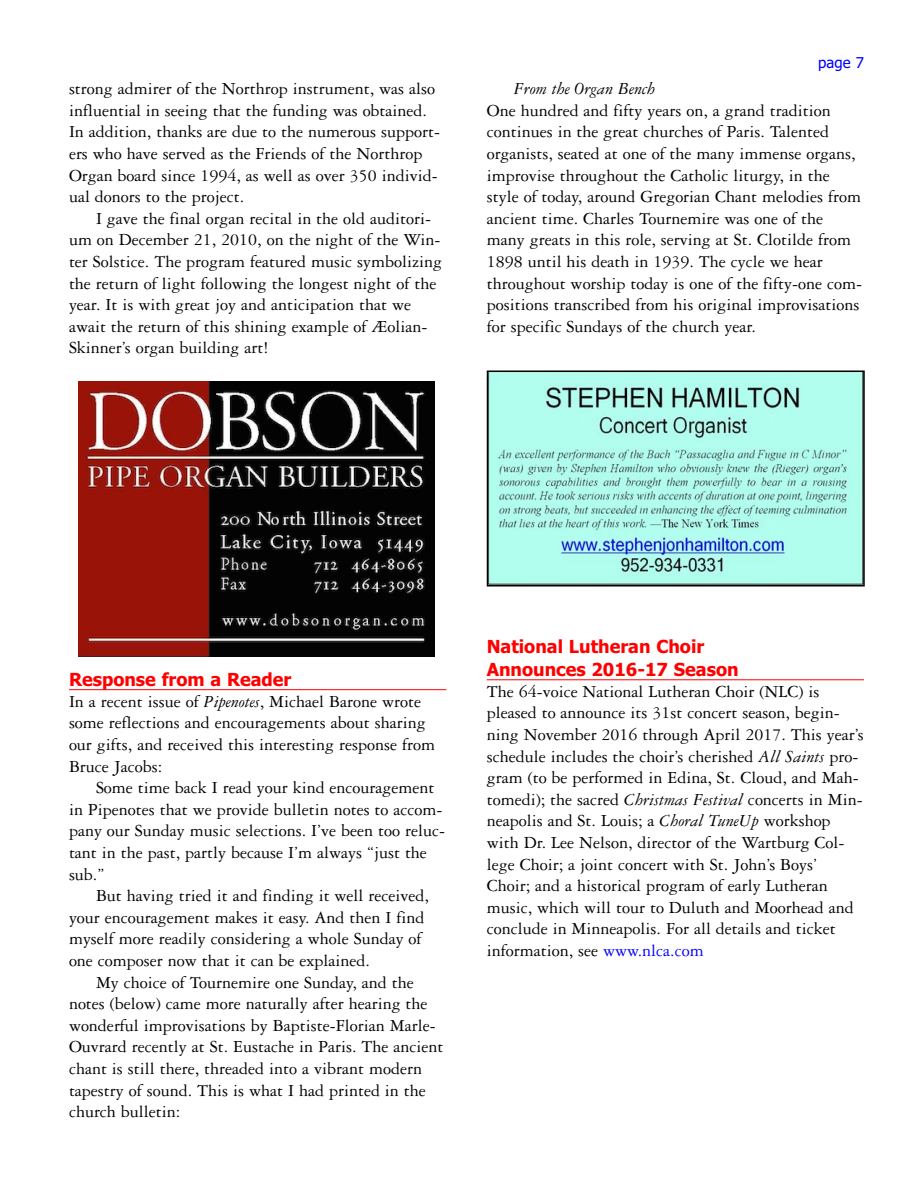
<style>
.page{position:relative;width:918px;height:1188px;background:#fff}
.page>*{position:absolute;margin:0;border:0;box-sizing:border-box;transform-origin:0 0}
.t1{font:18px/21.6px "Garamond Three";color:#000}
.t2{font:700 18px/22.5px "Tahoma";color:#f00}
.t3{font:italic 18px "Garamond Three";color:#000}
.t4{font:15px "Tahoma";color:#00f}
.s1{font-style:italic}
.s2{color:#00f}
</style>
<div class="page">
<hr style="left:69px;top:689px;width:377px;height:1px;background:#f00">
<hr style="left:487px;top:679px;width:377px;height:1px;background:#f00">
<img style="left:78px;top:381px;width:357px;height:276px">
<img style="left:490px;top:373px;width:372px;height:210px">
<div style="left:487px;top:370px;width:378px;height:216px;border:2px solid #000"></div>
<p class="t1" style="left:69px;top:80px;width:373px">strong admirer of the Northrop instrument, was also influential in seeing that the funding was obtained.<br>In addition, thanks are due to the numerous support&shy;ers who have served as the Friends of the Northrop Organ board since 1994, as well as over 350 individ&shy;ual donors to the project.</p>
<p class="t1" style="left:69px;top:209px;width:375px;text-indent:27px">I gave the final organ recital in the old auditori&shy;um on December 21, 2010, on the night of the Win&shy;ter Solstice. The program featured music symbolizing the return of light following the longest night of the year. It is with great joy and anticipation that we await the return of this shining example of Æolian-Skinner’s organ building art!</p>
<p class="t4" style="left:818px;top:55px;width:47px">page 7</p>
<p class="t3" style="left:514px;top:82px;width:143px">From the Organ Bench</p>
<p class="t1" style="left:487px;top:101px;width:377px">One hundred and fifty years on, a grand tradition continues in the great churches of Paris. Talented organists, seated at one of the many immense organs, improvise throughout the Catholic liturgy, in the style of today, around Gregorian Chant melodies from ancient time. Charles Tournemire was one of the many greats in this role, serving at St. Clotilde from 1898 until his death in 1939. The cycle we hear throughout worship today is one of the fifty-one com&shy;positions transcribed from his original improvisations for specific Sundays of the church year.</p>
<p class="t2" style="left:69px;top:669px;width:224px">Response from a Reader</p>
<p class="t1" style="left:69px;top:692px;width:368px">In a recent issue of <span class="s1">Pipenotes</span>, Michael Barone wrote some reflections and encouragements about sharing our gifts, and received this interesting response from Bruce Jacobs:</p>
<p class="t1" style="left:69px;top:778px;width:378px;text-indent:27px">Some time back I read your kind encouragement in Pipenotes that we provide bulletin notes to accom&shy;pany our Sunday music selections. I’ve been too reluc&shy;tant in the past, partly because I’m always “just the sub.”</p>
<p class="t1" style="left:69px;top:886px;width:362px;text-indent:27px">But having tried it and finding it well received, your encouragement makes it easy. And then I find myself more readily considering a whole Sunday of one composer now that it can be explained.</p>
<p class="t1" style="left:69px;top:973px;width:376px;text-indent:27px">My choice of Tournemire one Sunday, and the notes (below) came more naturally after hearing the wonderful improvisations by Baptiste-Florian Marle-Ouvrard recently at St. Eustache in Paris. The ancient chant is still there, threaded into a vibrant modern tapestry of sound. This is what I had printed in the church bulletin:</p>
<p class="t2" style="left:487px;top:637px;width:253px">National Lutheran Choir<br>Announces 2016-17 Season</p>
<p class="t1" style="left:487px;top:682px;width:379px">The 64-voice National Lutheran Choir (NLC) is pleased to announce its 31st concert season, begin&shy;ning November 2016 through April 2017. This year’s schedule includes the choir’s cherished <span class="s1">All Saints</span> pro&shy;gram (to be performed in Edina, St. Cloud, and Mah&shy;tomedi); the sacred <span class="s1">Christmas Festival</span> concerts in Min&shy;neapolis and St. Louis; a <span class="s1">Choral TuneUp</span> workshop with Dr. Lee Nelson, director of the Wartburg Col&shy;lege Choir; a joint concert with St. John’s Boys’ Choir; and a historical program of early Lutheran music, which will tour to Duluth and Moorhead and conclude in Minneapolis. For all details and ticket information, see <span class="s2">www.nlca.com</span></p>
</div>
